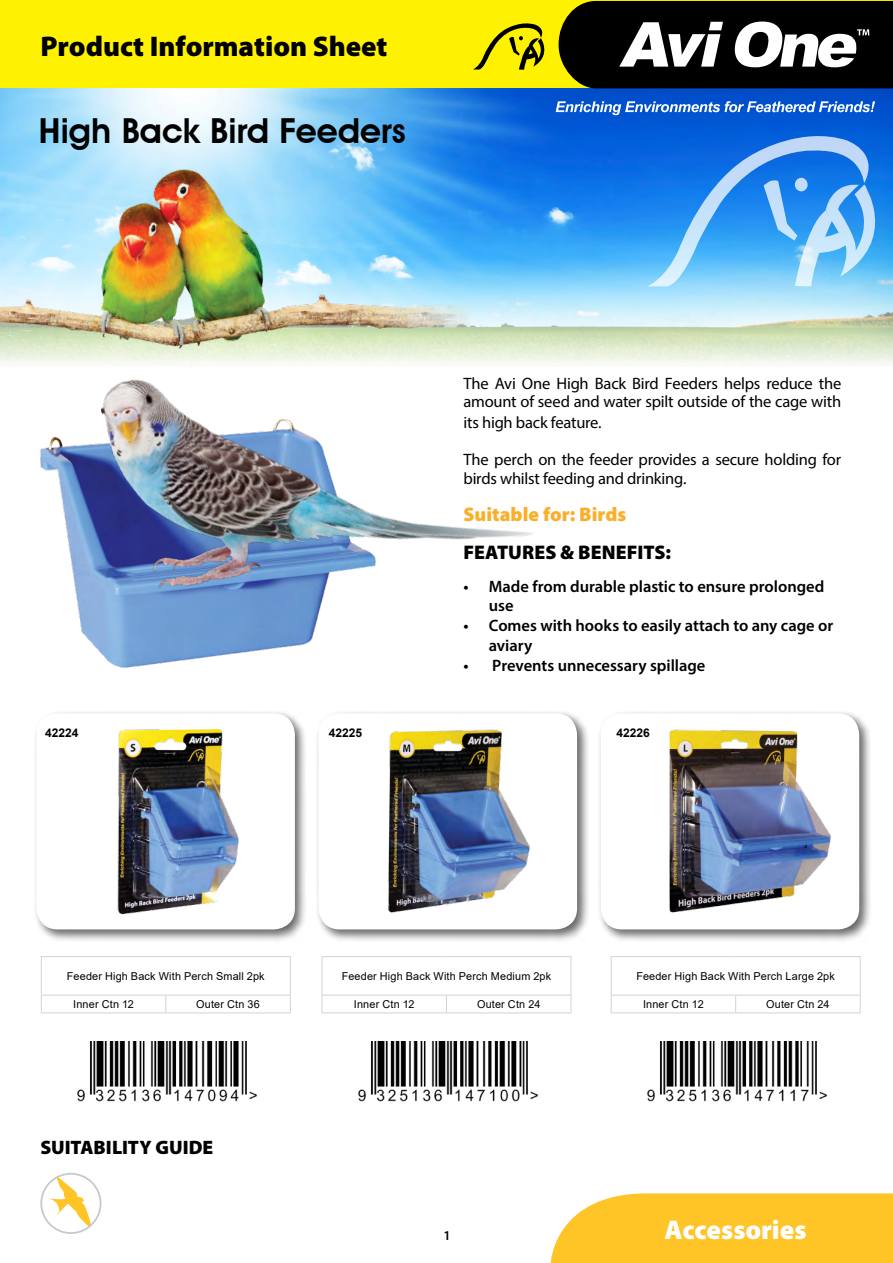
<style>
.page{position:relative;width:893px;height:1263px;background:#fff}
.page>*{position:absolute;margin:0;border:0;box-sizing:border-box;transform-origin:0 0}
.t1{font:600 34.5px "Avant Garde IT Cby BT";color:#000}
.t2{font:900 28.5px "Myriad Pro";color:#000}
.t3{font:900 27px "Myriad Pro";letter-spacing:-.005em;color:#fff}
.t4{font:900 19.8px "Myriad Pro";color:#000}
.t5{font:900 19.8px "Myriad Pro";color:#fbaf29}
.t6{font:900 19.5px "Myriad Pro";color:#000}
.t7{font:16.5px/18.8px "Myriad Pro";letter-spacing:-.015em;color:#000}
.t8{font:600 16.5px/19.8px "Myriad Pro";color:#000}
.t9{font:600 13.5px "Myriad Pro";color:#000}
.t10{font:700 12px "Arial";color:#000}
.t11{font:10.8px "Arial";letter-spacing:.015em;color:#000}
</style>
<div class="page">
<div style="left:0;top:0;width:893px;height:88px;background:#fff200"></div>
<img style="left:0;top:88px;width:893px;height:275px">
<img style="left:0;top:168px;width:470px;height:181px">
<svg style="left:647px;top:126px;width:246px;height:161px;background:#4a9eee"></svg>
<svg style="left:556px;top:101px;width:319px;height:14px"></svg>
<svg style="left:559px;top:1px;width:334px;height:87px;background:#363630"></svg>
<svg style="left:473px;top:23px;width:72px;height:47px"></svg>
<svg style="left:41px;top:1174px;width:60px;height:59px"></svg>
<svg style="left:46px;top:1176px;width:45px;height:52px"></svg>
<div style="left:40px;top:1173px;width:61px;height:61px;border:2px solid #c7c8ca;border-radius:50%"></div>
<svg style="left:551px;top:1193px;width:342px;height:70px;background:#ffc732"></svg>
<img style="left:40px;top:436px;width:280px;height:232px">
<div style="left:32px;top:709px;width:276px;height:233px;background:#000;opacity:.6"></div>
<div style="left:37px;top:713px;width:258px;height:216px;background:#fff;border-radius:21px"></div>
<div style="left:315px;top:709px;width:275px;height:233px;background:#000;opacity:.6"></div>
<div style="left:319px;top:713px;width:258px;height:216px;background:#fff;border-radius:21px"></div>
<div style="left:597px;top:709px;width:275px;height:233px;background:#000;opacity:.6"></div>
<div style="left:601px;top:713px;width:258px;height:216px;background:#fff;border-radius:21px"></div>
<hr style="left:41px;top:956px;width:125px;height:1px;background:#d1d3d4">
<hr style="left:41px;top:957px;width:1px;height:37px;background:#d1d3d4">
<hr style="left:166px;top:956px;width:125px;height:1px;background:#d1d3d4">
<hr style="left:290px;top:957px;width:1px;height:37px;background:#d1d3d4">
<hr style="left:41px;top:994px;width:125px;height:2px;background:#d1d3d4">
<svg style="left:41px;top:996px;width:1px;height:16px"></svg>
<hr style="left:166px;top:994px;width:125px;height:2px;background:#d1d3d4">
<svg style="left:165px;top:996px;width:1px;height:16px"></svg>
<svg style="left:290px;top:996px;width:1px;height:16px"></svg>
<hr style="left:41px;top:1012px;width:125px;height:1px;background:#d1d3d4">
<hr style="left:166px;top:1012px;width:125px;height:1px;background:#d1d3d4">
<hr style="left:321px;top:956px;width:125px;height:1px;background:#d1d3d4">
<hr style="left:321px;top:957px;width:1px;height:37px;background:#d1d3d4">
<hr style="left:446px;top:956px;width:125px;height:1px;background:#d1d3d4">
<hr style="left:570px;top:957px;width:1px;height:37px;background:#d1d3d4">
<hr style="left:321px;top:994px;width:125px;height:2px;background:#d1d3d4">
<svg style="left:321px;top:996px;width:1px;height:16px"></svg>
<hr style="left:446px;top:994px;width:125px;height:2px;background:#d1d3d4">
<svg style="left:446px;top:996px;width:1px;height:16px"></svg>
<svg style="left:570px;top:996px;width:1px;height:16px"></svg>
<hr style="left:321px;top:1012px;width:125px;height:1px;background:#d1d3d4">
<hr style="left:446px;top:1012px;width:125px;height:1px;background:#d1d3d4">
<hr style="left:611px;top:956px;width:125px;height:1px;background:#d1d3d4">
<hr style="left:611px;top:957px;width:1px;height:37px;background:#d1d3d4">
<hr style="left:736px;top:956px;width:125px;height:1px;background:#d1d3d4">
<hr style="left:860px;top:957px;width:1px;height:37px;background:#d1d3d4">
<hr style="left:611px;top:994px;width:125px;height:2px;background:#d1d3d4">
<svg style="left:611px;top:996px;width:1px;height:16px"></svg>
<hr style="left:736px;top:994px;width:125px;height:2px;background:#d1d3d4">
<svg style="left:735px;top:996px;width:1px;height:16px"></svg>
<svg style="left:860px;top:996px;width:1px;height:16px"></svg>
<hr style="left:611px;top:1012px;width:125px;height:1px;background:#d1d3d4">
<hr style="left:736px;top:1012px;width:125px;height:1px;background:#d1d3d4">
<img style="left:77px;top:1041px;width:181px;height:60px">
<img style="left:358px;top:1041px;width:181px;height:60px">
<img style="left:647px;top:1041px;width:181px;height:60px">
<img style="left:669px;top:729px;width:162px;height:184px">
<img style="left:387px;top:729px;width:143px;height:184px">
<img style="left:117px;top:729px;width:122px;height:186px">
<img style="left:97px;top:312px;width:437px;height:297px">
<h2 class="t2" style="left:40px;top:30px;width:349px">Product Information Sheet</h2>
<h1 class="t1" style="left:39px;top:110px;width:368px">High Back Bird Feeders</h1>
<p class="t10" style="left:45px;top:724px;width:35px">42224</p>
<p class="t10" style="left:329px;top:724px;width:35px">42225</p>
<p class="t7" style="left:463px;top:373px;width:379px">The Avi One High Back Bird Feeders helps reduce the amount of seed and water spilt outside of the cage with</p>
<p class="t7" style="left:463px;top:413px;width:140px">its high back feature.</p>
<p class="t7" style="left:463px;top:450px;width:379px">The perch on the feeder provides a secure holding for birds whilst feeding and drinking.</p>
<p class="t5" style="left:463px;top:503px;width:164px">Suitable for: Birds</p>
<p class="t4" style="left:463px;top:541px;width:209px">FEATURES &amp; BENEFITS:</p>
<p class="t8" style="left:489px;top:576px;width:337px;text-indent:-25px">• Made from durable plastic to ensure prolonged use</p>
<p class="t8" style="left:489px;top:615px;width:346px;text-indent:-25px">• Comes with hooks to easily attach to any cage or aviary</p>
<p class="t8" style="left:463px;top:655px;width:243px">• Prevents unnecessary spillage</p>
<p class="t10" style="left:617px;top:724px;width:35px">42226</p>
<p class="t11" style="left:67px;top:968px;width:199px">Feeder High Back With Perch Small 2pk</p>
<p class="t11" style="left:73px;top:997px;width:62px">Inner Ctn 12</p>
<p class="t11" style="left:196px;top:997px;width:65px">Outer Ctn 36</p>
<p class="t6" style="left:40px;top:1136px;width:174px">SUITABILITY GUIDE</p>
<p class="t11" style="left:342px;top:968px;width:211px">Feeder High Back With Perch Medium 2pk</p>
<p class="t11" style="left:354px;top:997px;width:62px">Inner Ctn 12</p>
<p class="t11" style="left:477px;top:997px;width:65px">Outer Ctn 24</p>
<p class="t9" style="left:444px;top:1227px;width:9px">1</p>
<p class="t11" style="left:636px;top:968px;width:200px">Feeder High Back With Perch Large 2pk</p>
<p class="t11" style="left:643px;top:997px;width:62px">Inner Ctn 12</p>
<p class="t11" style="left:766px;top:997px;width:65px">Outer Ctn 24</p>
<h3 class="t3" style="left:665px;top:1215px;width:143px">Accessories</h3>
</div>
